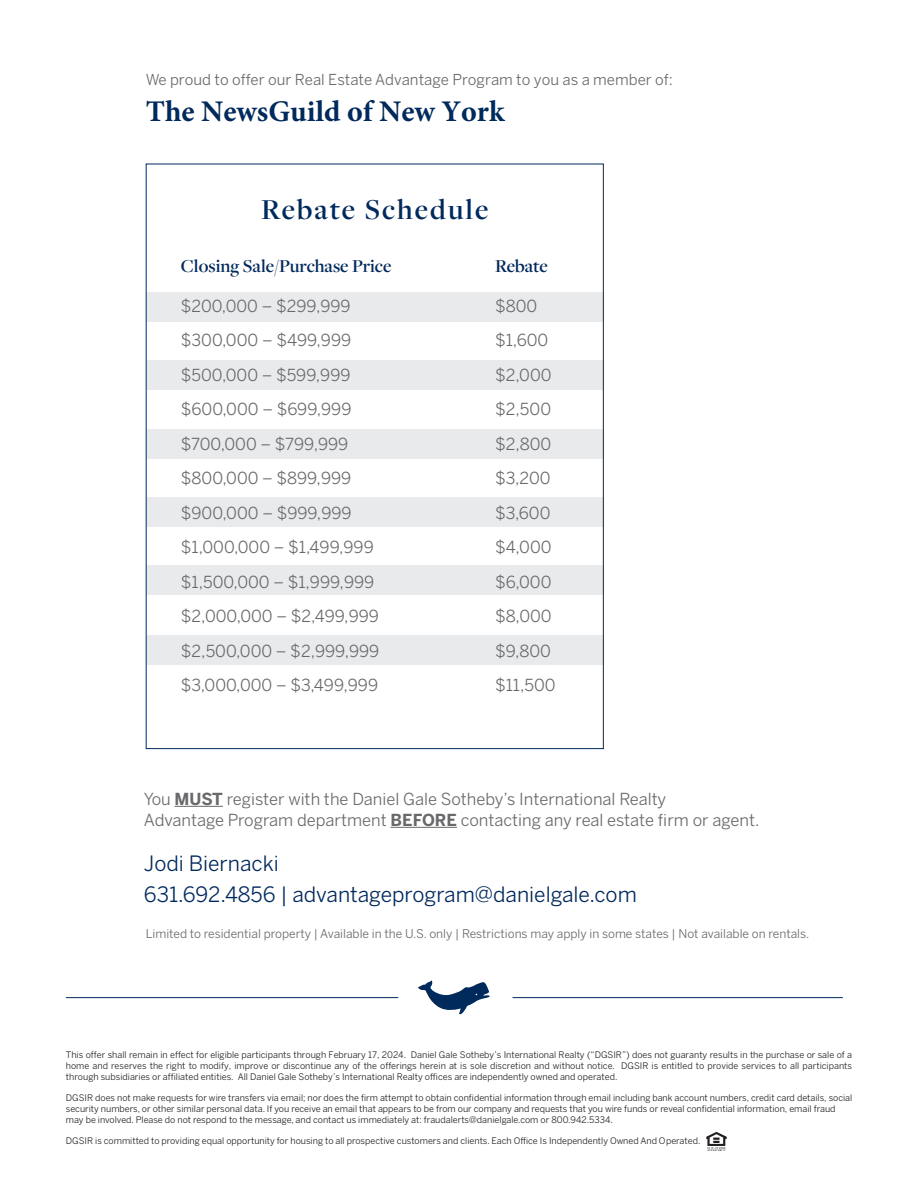
<style>
.page{position:relative;width:918px;height:1188px;background:#fff}
.page>*{position:absolute;margin:0;border:0;box-sizing:border-box;transform-origin:0 0}
.t1{font:700 30px "Minion Pro";color:#00295c}
.t2{font:600 30px "Freight Disp Pro";letter-spacing:.07em;color:#00295c}
.t3{font:21px "Benton Sans";color:#00295c}
.t4{font:600 18.9px "Freight Disp Pro";color:#00295c}
.t5{font:16.5px "Benton Sans";color:#69696c}
.t6{font:15px "Benton Sans";color:#69696c}
.t7{font:12px "Benton Sans";color:#69696c}
.t8{font:9px/10.6px "Benton Sans";color:#231f20;text-align:justify}
.s1{font-weight:700}
</style>
<div class="page">
<div style="left:146px;top:292px;width:458px;height:29px;background:#e9eaeb"></div>
<div style="left:146px;top:360px;width:458px;height:29px;background:#e9eaeb"></div>
<div style="left:146px;top:429px;width:458px;height:30px;background:#e9eaeb"></div>
<div style="left:146px;top:497px;width:458px;height:30px;background:#e9eaeb"></div>
<div style="left:146px;top:565px;width:458px;height:30px;background:#e9eaeb"></div>
<div style="left:146px;top:635px;width:458px;height:30px;background:#e9eaeb"></div>
<hr style="left:175px;top:806px;width:48px;height:1px;background:#69696c">
<hr style="left:390px;top:827px;width:67px;height:1px;background:#69696c">
<hr style="left:66px;top:997px;width:332px;height:1px;background:#00295c">
<hr style="left:513px;top:997px;width:330px;height:1px;background:#00295c">
<svg style="left:418px;top:980px;width:72px;height:35px"></svg>
<svg style="left:706px;top:1132px;width:21px;height:19px"></svg>
<p class="t6" style="left:146px;top:71px;width:529px">We proud to offer our Real Estate Advantage Program to you as a member of:</p>
<p class="t1" style="left:146px;top:90px;width:360px">The NewsGuild of New York</p>
<p class="t2" style="left:261px;top:189px;width:229px">Rebate Schedule</p>
<p class="t4" style="left:181px;top:253px;width:212px">Closing Sale/Purchase Price</p>
<p class="t4" style="left:495px;top:253px;width:54px">Rebate</p>
<p class="t5" style="left:181px;top:296px;width:171px">$200,000 – $299,999</p>
<p class="t5" style="left:181px;top:330px;width:172px">$300,000 – $499,999</p>
<p class="t5" style="left:181px;top:365px;width:171px">$500,000 – $599,999</p>
<p class="t5" style="left:181px;top:399px;width:172px">$600,000 – $699,999</p>
<p class="t5" style="left:181px;top:434px;width:169px">$700,000 – $799,999</p>
<p class="t5" style="left:181px;top:468px;width:172px">$800,000 – $899,999</p>
<p class="t5" style="left:181px;top:503px;width:172px">$900,000 – $999,999</p>
<p class="t5" style="left:181px;top:537px;width:194px">$1,000,000 – $1,499,999</p>
<p class="t5" style="left:181px;top:572px;width:195px">$1,500,000 – $1,999,999</p>
<p class="t5" style="left:181px;top:606px;width:200px">$2,000,000 – $2,499,999</p>
<p class="t5" style="left:181px;top:641px;width:200px">$2,500,000 – $2,999,999</p>
<p class="t5" style="left:181px;top:675px;width:199px">$3,000,000 – $3,499,999</p>
<p class="t5" style="left:495px;top:296px;width:44px">$800</p>
<p class="t5" style="left:495px;top:330px;width:55px">$1,600</p>
<p class="t5" style="left:495px;top:365px;width:58px">$2,000</p>
<p class="t5" style="left:495px;top:399px;width:57px">$2,500</p>
<p class="t5" style="left:495px;top:434px;width:58px">$2,800</p>
<p class="t5" style="left:495px;top:468px;width:57px">$3,200</p>
<p class="t5" style="left:495px;top:503px;width:57px">$3,600</p>
<p class="t5" style="left:495px;top:537px;width:58px">$4,000</p>
<p class="t5" style="left:495px;top:572px;width:58px">$6,000</p>
<p class="t5" style="left:495px;top:606px;width:58px">$8,000</p>
<p class="t5" style="left:495px;top:641px;width:57px">$9,800</p>
<p class="t5" style="left:495px;top:675px;width:62px">$11,500</p>
<p class="t5" style="left:144px;top:789px;width:524px">You <span class="s1">MUST</span> register with the Daniel Gale Sotheby’s International Realty</p>
<p class="t5" style="left:144px;top:810px;width:617px">Advantage Program department <span class="s1">BEFORE</span> contacting any real estate firm or agent.</p>
<p class="t3" style="left:144px;top:851px;width:137px">Jodi Biernacki</p>
<p class="t3" style="left:144px;top:882px;width:494px">631.692.4856 | advantageprogram@danielgale.com</p>
<p class="t7" style="left:146px;top:926px;width:665px">Limited to residential property | Available in the U.S. only | Restrictions may apply in some states | Not available on rentals.</p>
<p class="t8" style="left:66px;top:1050px;width:788px">This offer shall remain in effect for eligible participants through February 17, 2024. Daniel Gale Sotheby’s International Realty (“DGSIR”) does not guaranty results in the purchase or sale of a home and reserves the right to modify, improve or discontinue any of the offerings herein at is sole discretion and without notice. DGSIR is entitled to provide services to all participants through subsidiaries or affiliated entities. All Daniel Gale Sotheby’s International Realty offices are independently owned and operated.</p>
<p class="t8" style="left:66px;top:1092px;width:788px;text-align:left">DGSIR does not make requests for wire transfers via email; nor does the firm attempt to obtain confidential information through email including bank account numbers, credit card details, social security numbers, or other similar personal data. If you receive an email that appears to be from our company and requests that you wire funds or reveal confidential information, email fraud may be involved. Please do not respond to the message, and contact us immediately at: fraudalerts@danielgale.com or 800.942.5334.</p>
<p class="t8" style="left:66px;top:1136px;width:636px">DGSIR is committed to providing equal opportunity for housing to all prospective customers and clients. Each Office Is Independently Owned And Operated.</p>
</div>
